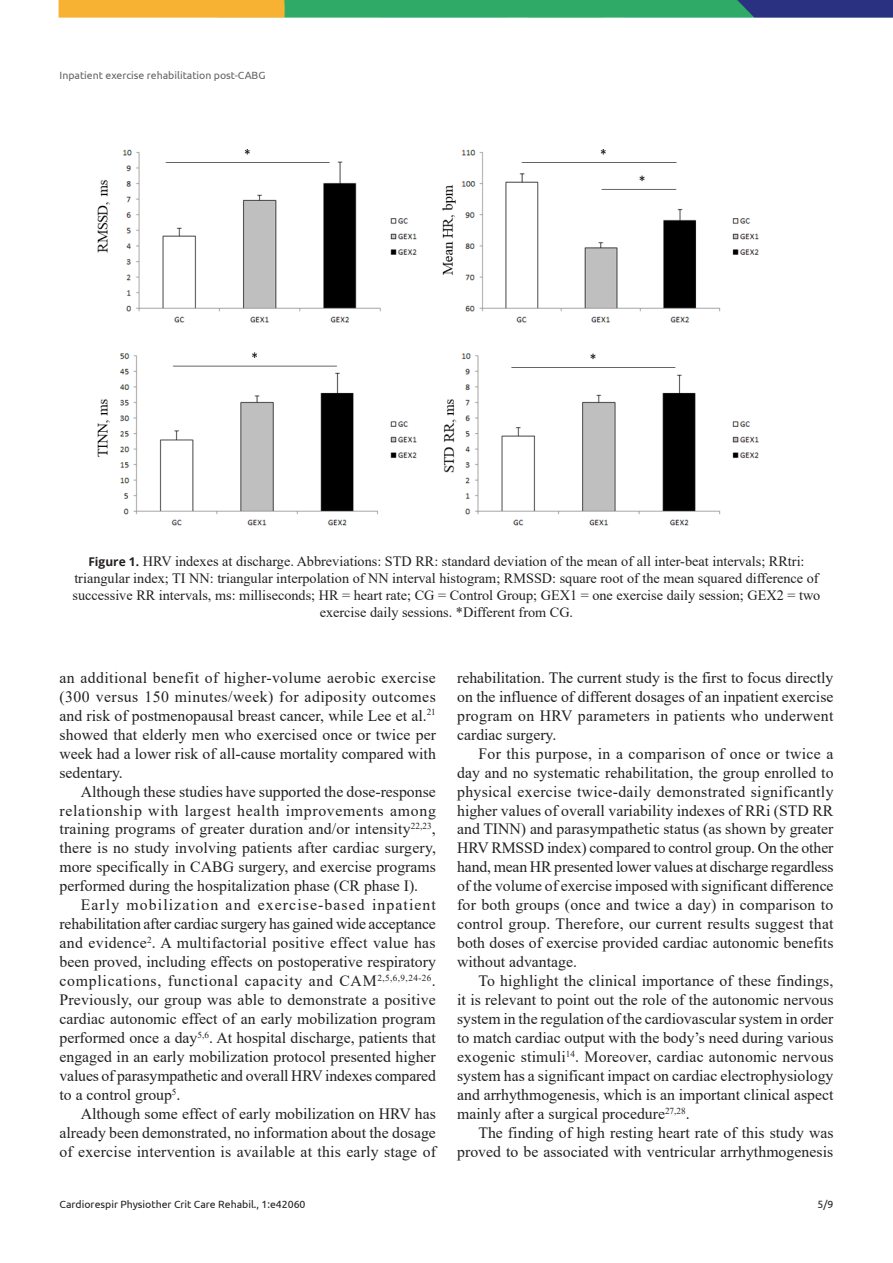
<style>
.page{position:relative;width:893px;height:1263px;background:#fff}
.page>*{position:absolute;margin:0;border:0;box-sizing:border-box;transform-origin:0 0}
.Paragraph{font:15.75px/18.9px "Times New Roman";color:#231f20;text-align:justify}
.FigureCaption{font:14.25px/17.1px "Times New Roman";color:#231f20;text-align:center}
.t1{font:10.5px "Ubuntu";color:#231f20}
.t2{font:10.5px "Ubuntu";color:#636366}
.s1{font-family:"Open Sans";font-weight:700;font-size:12px}
</style>
<div class="page">
<img style="left:58px;top:0;width:835px;height:18px">
<img style="left:97px;top:149px;width:662px;height:377px">
<p class="t2" style="left:60px;top:69px;width:207px">Inpatient exercise rehabilitation post-CABG</p>
<p class="FigureCaption" style="left:73px;top:552px;width:749px"><span class="s1">Figure 1.</span> HRV indexes at discharge. Abbreviations: STD RR: standard deviation of the mean of all inter-beat intervals; RRtri: triangular index; TI NN: triangular interpolation of NN interval histogram; RMSSD: square root of the mean squared difference of successive RR intervals, ms: milliseconds; HR = heart rate; CG = Control Group; GEX1 = one exercise daily session; GEX2 = two exercise daily sessions. *Different from CG.</p>
<p class="Paragraph" style="left:60px;top:668px;width:378px">an additional benefit of higher-volume aerobic exercise (300 versus 150 minutes/week) for adiposity outcomes and risk of postmenopausal breast cancer, while Lee et al.<sup>21 </sup>showed that elderly men who exercised once or twice per week had a lower risk of all-cause mortality compared with sedentary.</p>
<p class="Paragraph" style="left:60px;top:781px;width:378px;text-indent:21px">Although these studies have supported the dose-response relationship with largest health improvements among training programs of greater duration and/or intensity<sup>22,23</sup>, there is no study involving patients after cardiac surgery, more specifically in CABG surgery, and exercise programs performed during the hospitalization phase (CR phase I).</p>
<p class="Paragraph" style="left:60px;top:895px;width:378px;text-indent:21px">Early mobilization and exercise-based inpatient rehabilitation after cardiac surgery has gained wide acceptance and evidence<sup>2</sup>. A multifactorial positive effect value has been proved, including effects on postoperative respiratory complications, functional capacity and CAM<sup>2,5,6,9,24-26</sup>.<br>Previously, our group was able to demonstrate a positive cardiac autonomic effect of an early mobilization program performed once a day<sup>5,6</sup>. At hospital discharge, patients that engaged in an early mobilization protocol presented higher values of parasympathetic and overall HRV indexes compared to a control group<sup>5</sup>.</p>
<p class="Paragraph" style="left:60px;top:1103px;width:378px;text-indent:21px">Although some effect of early mobilization on HRV has already been demonstrated, no information about the dosage of exercise intervention is available at this early stage of</p>
<p class="Paragraph" style="left:457px;top:668px;width:378px">rehabilitation. The current study is the first to focus directly on the influence of different dosages of an inpatient exercise program on HRV parameters in patients who underwent cardiac surgery.</p>
<p class="Paragraph" style="left:457px;top:743px;width:378px;text-indent:21px">For this purpose, in a comparison of once or twice a day and no systematic rehabilitation, the group enrolled to physical exercise twice-daily demonstrated significantly higher values of overall variability indexes of RRi (STD RR and TINN) and parasympathetic status (as shown by greater HRV RMSSD index) compared to control group. On the other hand, mean HR presented lower values at discharge regardless of the volume of exercise imposed with significant difference for both groups (once and twice a day) in comparison to control group. Therefore, our current results suggest that both doses of exercise provided cardiac autonomic benefits without advantage.</p>
<p class="Paragraph" style="left:457px;top:971px;width:378px;text-indent:21px">To highlight the clinical importance of these findings, it is relevant to point out the role of the autonomic nervous system in the regulation of the cardiovascular system in order to match cardiac output with the body’s need during various exogenic stimuli<sup>14</sup>. Moreover, cardiac autonomic nervous system has a significant impact on cardiac electrophysiology and arrhythmogenesis, which is an important clinical aspect mainly after a surgical procedure<sup>27,28</sup>.</p>
<p class="Paragraph" style="left:457px;top:1122px;width:378px;text-align:right">The finding of high resting heart rate of this study was proved to be associated with ventricular arrhythmogenesis</p>
<p class="t1" style="left:60px;top:1197px;width:247px">Cardiorespir Physiother Crit Care Rehabil., 1:e42060</p>
<p class="t1" style="left:818px;top:1197px;width:17px">5/9</p>
</div>
